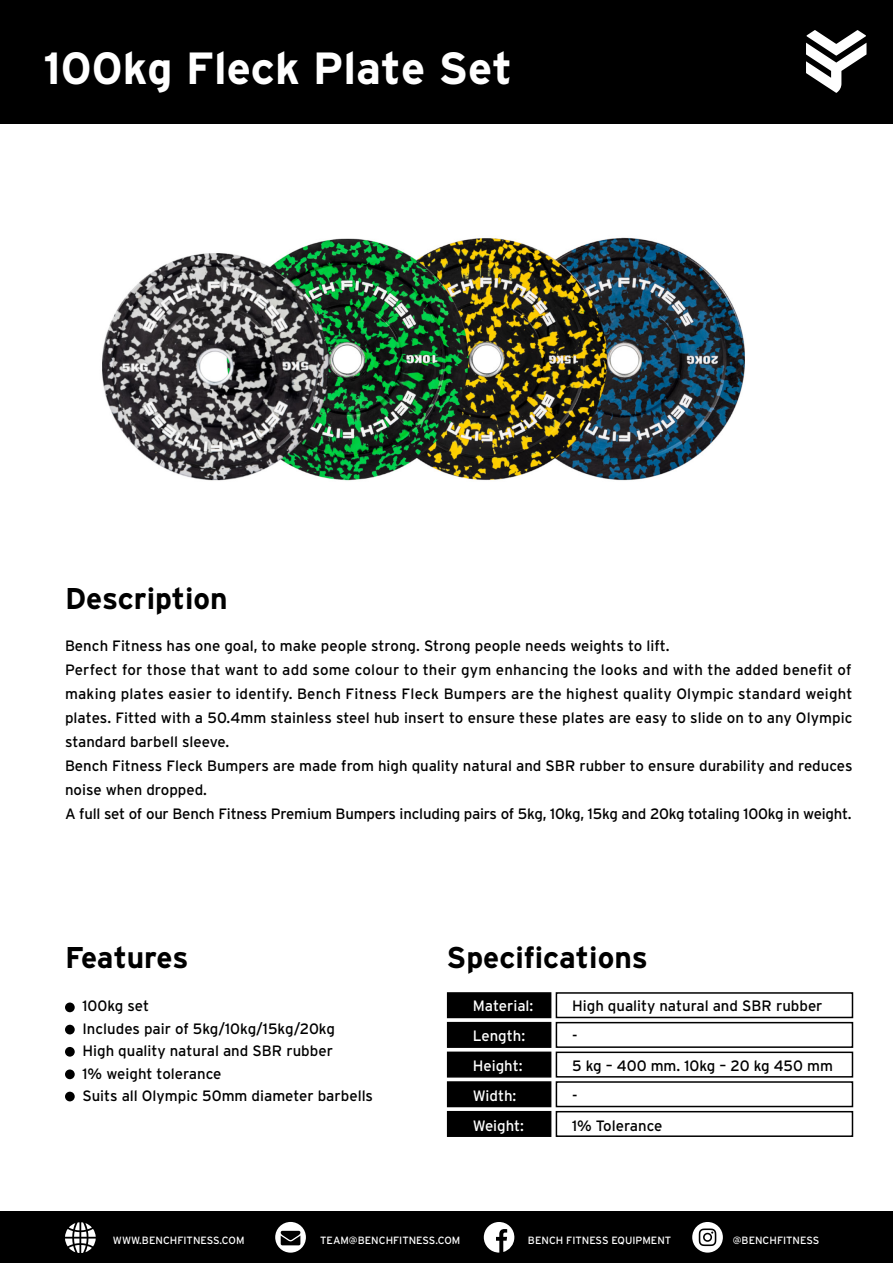
<style>
.page{position:relative;width:893px;height:1263px;background:#fff}
.page>*{position:absolute;margin:0;border:0;box-sizing:border-box;transform-origin:0 0}
.t1{font:700 45px "Interstate";color:#fff}
.t2{font:700 30px "Interstate";color:#000}
.t3{font:15px/24px "Interstate";color:#000}
.t4{font:15px/30px "Interstate";color:#fff}
.t5{font:10.5px "Interstate";color:#fff}
</style>
<div class="page">
<img style="left:102px;top:237px;width:643px;height:244px">
<div style="left:65px;top:1002px;width:10px;height:10px;background:#000;border-radius:50%"></div>
<div style="left:65px;top:1025px;width:10px;height:9px;background:#000;border-radius:50%"></div>
<div style="left:65px;top:1047px;width:10px;height:10px;background:#000;border-radius:50%"></div>
<div style="left:65px;top:1069px;width:10px;height:10px;background:#000;border-radius:50%"></div>
<div style="left:65px;top:1092px;width:10px;height:9px;background:#000;border-radius:50%"></div>
<div style="left:447px;top:992px;width:104px;height:26px;background:#000;border:2px solid #000"></div>
<div style="left:447px;top:1022px;width:104px;height:26px;background:#000;border:2px solid #000"></div>
<div style="left:447px;top:1051px;width:104px;height:26px;background:#000;border:2px solid #000"></div>
<div style="left:447px;top:1081px;width:104px;height:26px;background:#000;border:2px solid #000"></div>
<div style="left:447px;top:1111px;width:104px;height:26px;background:#000"></div>
<div style="left:556px;top:992px;width:297px;height:26px;border:2px solid #000"></div>
<div style="left:556px;top:1022px;width:297px;height:26px;border:2px solid #000"></div>
<div style="left:556px;top:1051px;width:297px;height:26px;border:2px solid #000"></div>
<div style="left:556px;top:1081px;width:297px;height:26px;border:2px solid #000"></div>
<div style="left:556px;top:1111px;width:297px;height:26px;border:2px solid #000"></div>
<div style="left:0;top:0;width:893px;height:123px;background:#000"></div>
<div style="left:0;top:1212px;width:893px;height:51px;background:#000"></div>
<svg style="left:275px;top:1222px;width:31px;height:30px"></svg>
<svg style="left:484px;top:1222px;width:31px;height:30px"></svg>
<svg style="left:692px;top:1222px;width:31px;height:30px"></svg>
<svg style="left:65px;top:1222px;width:31px;height:31px"></svg>
<svg style="left:806px;top:30px;width:60px;height:63px"></svg>
<h1 class="t1" style="left:44px;top:43px;width:470px">100kg Fleck Plate Set</h1>
<h2 class="t2" style="left:65px;top:582px;width:164px">Description</h2>
<p class="t3" style="left:65px;top:633px;width:789px">Bench Fitness has one goal, to make people strong. Strong people needs weights to lift.<br>Perfect for those that want to add some colour to their gym enhancing the looks and with the added benefit of making plates easier to identify. Bench Fitness Fleck Bumpers are the highest quality Olympic standard weight plates. Fitted with a 50.4mm stainless steel hub insert to ensure these plates are easy to slide on to any Olympic standard barbell sleeve.<br>Bench Fitness Fleck Bumpers are made from high quality natural and SBR rubber to ensure durability and reduces noise when dropped.<br>A full set of our Bench Fitness Premium Bumpers including pairs of 5kg, 10kg, 15kg and 20kg totaling 100kg in weight.</p>
<h2 class="t2" style="left:65px;top:941px;width:125px">Features</h2>
<h2 class="t2" style="left:446px;top:941px;width:203px">Specifications</h2>
<p class="t3" style="left:82px;top:995px;width:292px;line-height:22.5px">100kg set<br>Includes pair of 5kg/10kg/15kg/20kg<br>High quality natural and SBR rubber<br>1% weight tolerance<br>Suits all Olympic 50mm diameter barbells</p>
<p class="t4" style="left:473px;top:991px;width:62px">Material:<br>Length:<br>Height:<br>Width:<br>Weight:</p>
<p class="t3" style="left:572px;top:990px;width:262px;line-height:30px">High quality natural and SBR rubber<br>-<br>5 kg – 400 mm. 10kg – 20 kg 450 mm -<br>1% Tolerance</p>
<p class="t5" style="left:113px;top:1235px;width:133px">WWW.BENCHFITNESS.COM</p>
<p class="t5" style="left:320px;top:1235px;width:142px">TEAM@BENCHFITNESS.COM</p>
<p class="t5" style="left:528px;top:1235px;width:145px">BENCH FITNESS EQUIPMENT</p>
<p class="t5" style="left:733px;top:1235px;width:88px">@BENCHFITNESS</p>
</div>
